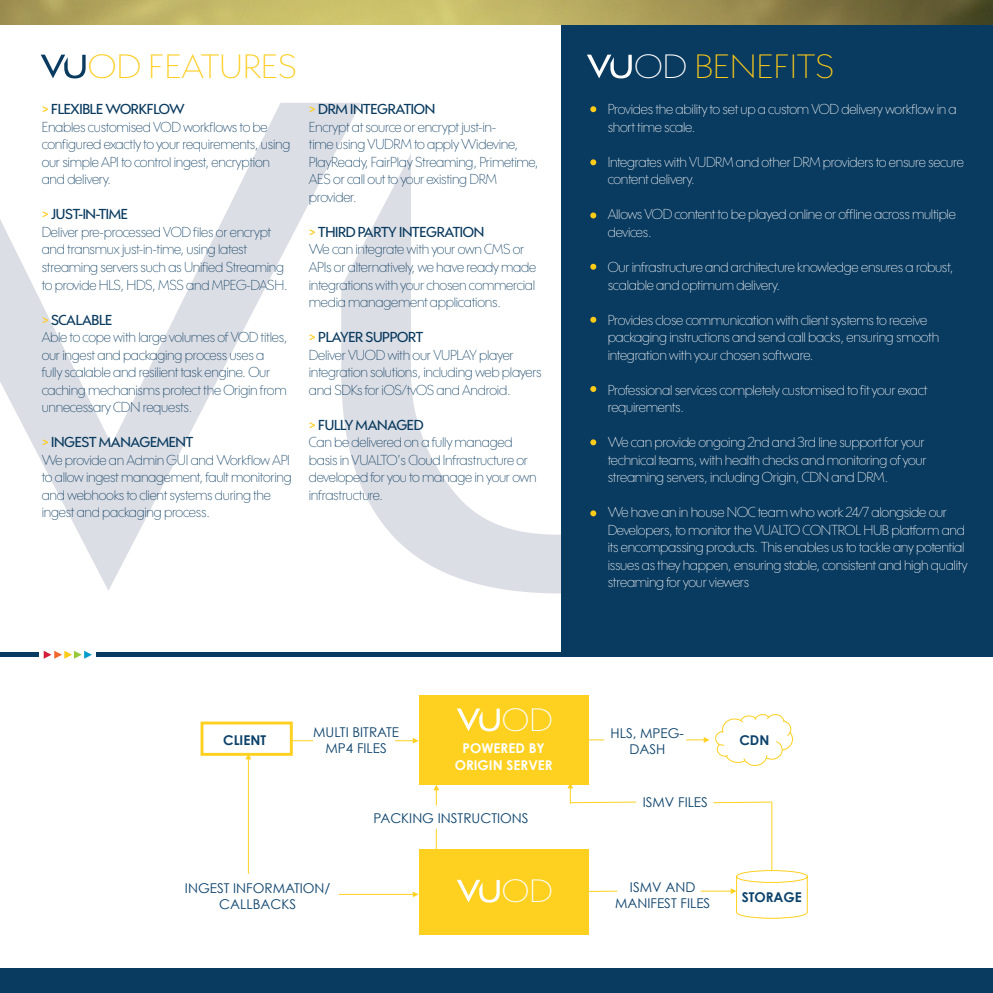
<style>
.page{position:relative;width:993px;height:993px;background:#fff}
.page>*{position:absolute;margin:0;border:0;box-sizing:border-box;transform-origin:0 0}
.t1{font:100 32.73px "Wes FY";letter-spacing:.01em;color:#fecb17;scale:1.08 1}
.t2{font:100 31.32px "Wes FY";color:#fff;scale:1.08 1}
.t3{font:100 14px/17.5px "Wes FY";letter-spacing:-.02em;color:#093a5f}
.t4{font:100 14px/17.5px "Wes FY";letter-spacing:-.02em;color:#fff}
.t5{font:13.47px/16.4px "Century Gothic";color:#0b416b;text-align:center}
.t6{font:700 13.47px "Century Gothic";color:#fff}
.t7{font:700 13.47px "Century Gothic";color:#0b416b}
.s1{color:#fff}
.s2{font-weight:500;color:#fecb17}
.s3{font-weight:500}
</style>
<div class="page">
<svg style="left:361px;top:154px;width:200px;height:439px"></svg>
<svg style="left:0;top:103px;width:361px;height:487px"></svg>
<div style="left:561px;top:25px;width:431px;height:627px;background:#093a5f"></div>
<img style="left:0;top:0;width:992px;height:25px">
<svg style="left:590px;top:106px;width:6px;height:6px"></svg>
<svg style="left:590px;top:159px;width:6px;height:6px"></svg>
<svg style="left:590px;top:212px;width:6px;height:6px"></svg>
<svg style="left:590px;top:264px;width:6px;height:5px"></svg>
<svg style="left:590px;top:316px;width:6px;height:6px"></svg>
<svg style="left:590px;top:386px;width:6px;height:6px"></svg>
<svg style="left:590px;top:439px;width:6px;height:6px"></svg>
<svg style="left:590px;top:510px;width:6px;height:6px"></svg>
<svg style="left:41px;top:55px;width:45px;height:23px"></svg>
<svg style="left:587px;top:55px;width:44px;height:23px"></svg>
<div style="left:0;top:967px;width:992px;height:25px;background:#093a5f"></div>
<div style="left:0;top:652px;width:992px;height:5px;background:#093a5f"></div>
<div style="left:40px;top:642px;width:56px;height:24px;background:#fff"></div>
<svg style="left:44px;top:650px;width:48px;height:8px"></svg>
<div style="left:200px;top:721px;width:93px;height:34px;border:3px solid #fed121"></div>
<svg style="left:433px;top:784px;width:6px;height:21px"></svg>
<div style="left:418px;top:694px;width:170px;height:90px;background:#fed121"></div>
<div style="left:418px;top:849px;width:170px;height:85px;background:#fed121"></div>
<svg style="left:395px;top:738px;width:23px;height:5px"></svg>
<svg style="left:435px;top:829px;width:1px;height:20px"></svg>
<svg style="left:291px;top:740px;width:22px;height:1px"></svg>
<svg style="left:686px;top:714px;width:107px;height:52px"></svg>
<svg style="left:588px;top:739px;width:16px;height:1px"></svg>
<svg style="left:567px;top:782px;width:70px;height:21px"></svg>
<svg style="left:713px;top:801px;width:58px;height:2px"></svg>
<hr style="left:771px;top:801px;width:1px;height:69px;background:#fed121">
<hr style="left:700px;top:890px;width:34px;height:1px;background:#fed121">
<svg style="left:730px;top:869px;width:78px;height:49px"></svg>
<hr style="left:582px;top:890px;width:35px;height:1px;background:#fed121">
<hr style="left:339px;top:893px;width:77px;height:1px;background:#fed121">
<svg style="left:412px;top:891px;width:6px;height:6px"></svg>
<hr style="left:248px;top:755px;width:1px;height:118px;background:#fed121">
<svg style="left:245px;top:753px;width:6px;height:6px"></svg>
<svg style="left:456px;top:708px;width:43px;height:23px"></svg>
<svg style="left:457px;top:879px;width:42px;height:23px"></svg>
<h1 class="t1" style="left:88px;top:46px;width:194px">OD FEATURES</h1>
<h1 class="t1" style="left:634px;top:46px;width:186px"><span class="s1">OD</span> BENEFITS</h1>
<p class="t3" style="left:42px;top:100px;width:250px"><span class="s2">&gt;</span> <span class="s3">FLEXIBLE WORKFLOW<br></span>Enables customised VOD workflows to be configured exactly to your requirements, using our simple API to control ingest, encryption and delivery.</p>
<p class="t3" style="left:42px;top:205px;width:248px"><span class="s2">&gt;</span> <span class="s3">JUST-IN-TIME<br></span>Deliver pre-processed VOD files or encrypt and transmux just-in-time, using latest streaming servers such as Unified Streaming to provide HLS, HDS, MSS and MPEG-DASH.</p>
<p class="t3" style="left:42px;top:310px;width:247px"><span class="s2">&gt;</span> <span class="s3">SCALABLE<br></span>Able to cope with large volumes of VOD titles, our ingest and packaging process uses a fully scalable and resilient task engine. Our caching mechanisms protect the Origin from unnecessary CDN requests.</p>
<p class="t3" style="left:42px;top:433px;width:251px"><span class="s2">&gt;</span> <span class="s3">INGEST MANAGEMENT<br></span>We provide an Admin GUI and Workflow API to allow ingest management, fault monitoring and webhooks to client systems during the ingest and packaging process.</p>
<p class="t3" style="left:309px;top:100px;width:231px"><span class="s2">&gt;</span> <span class="s3">DRM INTEGRATION<br></span>Encrypt at source or encrypt just-in-<br>time using VUDRM to apply Widevine,<br>PlayReady, FairPlay Streaming, Primetime,<br>AES or call out to your existing DRM provider.</p>
<p class="t3" style="left:309px;top:223px;width:229px"><span class="s2">&gt;</span> <span class="s3">THIRD PARTY INTEGRATION<br></span>We can integrate with your own CMS or APIs or alternatively, we have ready made integrations with your chosen commercial media management applications.</p>
<p class="t3" style="left:309px;top:328px;width:234px"><span class="s2">&gt;</span> <span class="s3">PLAYER SUPPORT<br></span>Deliver VUOD with our VUPLAY player integration solutions, including web players and SDKs for iOS/tvOS and Android.</p>
<p class="t3" style="left:309px;top:415px;width:229px"><span class="s2">&gt;</span> <span class="s3">FULLY MANAGED<br></span>Can be delivered on a fully managed basis in VUALTO’s Cloud Infrastructure or developed for you to manage in your own infrastructure.</p>
<p class="t4" style="left:607px;top:100px;width:350px">Provides the ability to set up a custom VOD delivery workflow in a short time scale.</p>
<p class="t4" style="left:607px;top:153px;width:357px">Integrates with VUDRM and other DRM providers to ensure secure content delivery.</p>
<p class="t4" style="left:607px;top:205px;width:349px">Allows VOD content to be played online or offline across multiple devices.</p>
<p class="t4" style="left:607px;top:258px;width:347px">Our infrastructure and architecture knowledge ensures a robust, scalable and optimum delivery.</p>
<p class="t4" style="left:607px;top:310px;width:333px">Provides close communication with client systems to receive packaging instructions and send call backs, ensuring smooth integration with your chosen software.</p>
<p class="t4" style="left:607px;top:380px;width:321px">Professional services completely customised to fit your exact requirements.</p>
<p class="t4" style="left:607px;top:433px;width:320px">We can provide ongoing 2nd and 3rd line support for your technical teams, with health checks and monitoring of your streaming servers, including Origin, CDN and DRM.</p>
<p class="t4" style="left:607px;top:503px;width:361px">We have an in house NOC team who work 24/7 alongside our Developers, to monitor the VUALTO CONTROL HUB platform and its encompassing products. This enables us to tackle any potential issues as they happen, ensuring stable, consistent and high quality streaming for your viewers</p>
<p class="t7" style="left:223px;top:731px;width:44px">CLIENT</p>
<p class="t5" style="left:313px;top:723px;width:87px">MULTI BITRATE<br>MP4 FILES</p>
<h2 class="t2" style="left:502px;top:700px;width:48px">OD</h2>
<p class="t5" style="left:610px;top:724px;width:75px">HLS, MPEG-</p>
<p class="t6" style="left:462px;top:739px;width:84px">POWERED BY</p>
<p class="t5" style="left:629px;top:740px;width:37px">DASH</p>
<p class="t6" style="left:454px;top:755px;width:99px">ORIGIN SERVER</p>
<p class="t5" style="left:642px;top:793px;width:67px">ISMV FILES</p>
<p class="t5" style="left:373px;top:809px;width:157px">PACKING INSTRUCTIONS</p>
<p class="t7" style="left:739px;top:731px;width:31px">CDN</p>
<p class="t5" style="left:185px;top:879px;width:147px">INGEST INFORMATION/<br>CALLBACKS</p>
<h2 class="t2" style="left:502px;top:871px;width:48px">OD</h2>
<p class="t5" style="left:615px;top:878px;width:97px">ISMV AND<br>MANIFEST FILES</p>
<p class="t7" style="left:741px;top:888px;width:62px">STORAGE</p>
</div>
